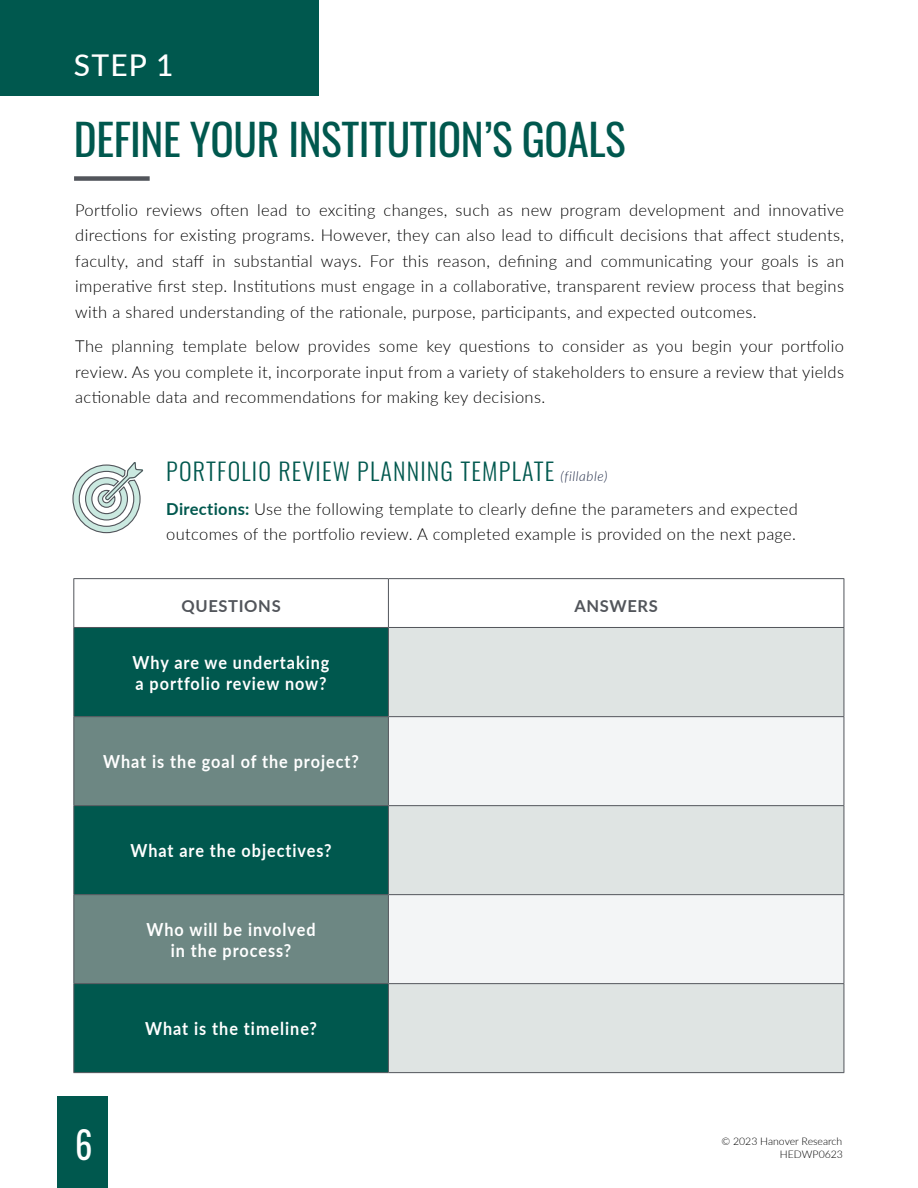
<style>
.page{position:relative;width:918px;height:1188px;background:#fff}
.page>*{position:absolute;margin:0;border:0;box-sizing:border-box;transform-origin:0 0}
.t1{font:43.5px "Oswald";letter-spacing:-.01em;color:#00584e}
.t2{font:37.95px "Oswald";color:#fff;scale:.91 1}
.t3{font:500 30px "Lato";color:#fff}
.t4{font:300 24px "Oswald";letter-spacing:.05em;color:#00584e}
.t5{font:700 18px/21.6px "Lato";letter-spacing:.06em;color:#fff;scale:.9 1}
.t6{font:300 16.5px/25.5px "Lato";letter-spacing:.02em;color:#000;text-align:justify}
.t7{font:700 16.5px "Lato";letter-spacing:.04em;color:#52555b}
.t8{font:300 10.5px/13.4px "Lato";color:#000;text-align:right}
.s1{font-family:"Lato";font-style:italic;font-size:13.5px;color:#1e2945}
.s2{font-weight:700;color:#00584e}
</style>
<div class="page">
<div style="left:57px;top:1097px;width:50px;height:91px;background:#00584e"></div>
<div style="left:0;top:0;width:319px;height:95px;background:#00584e"></div>
<div style="left:74px;top:628px;width:314px;height:444px;background:#00584e"></div>
<div style="left:389px;top:628px;width:455px;height:444px;background:#dfe4e3"></div>
<svg style="left:74px;top:717px;width:314px;height:266px;fill:#6d8783"></svg>
<svg style="left:389px;top:717px;width:455px;height:266px;fill:#f3f5f6"></svg>
<hr style="left:73px;top:578px;width:315px;height:1px;background:#52555b">
<hr style="left:73px;top:579px;width:1px;height:48px;background:#52555b">
<hr style="left:73px;top:984px;width:1px;height:88px;background:#52555b">
<hr style="left:73px;top:1072px;width:315px;height:1px;background:#52555b">
<hr style="left:388px;top:1072px;width:456px;height:1px;background:#52555b">
<hr style="left:388px;top:578px;width:456px;height:1px;background:#52555b">
<hr style="left:388px;top:579px;width:1px;height:48px;background:#52555b">
<hr style="left:844px;top:579px;width:1px;height:48px;background:#52555b">
<hr style="left:388px;top:628px;width:1px;height:88px;background:#52555b">
<hr style="left:388px;top:717px;width:1px;height:88px;background:#52555b">
<hr style="left:388px;top:806px;width:1px;height:88px;background:#52555b">
<hr style="left:388px;top:895px;width:1px;height:88px;background:#52555b">
<hr style="left:388px;top:984px;width:1px;height:88px;background:#52555b">
<hr style="left:844px;top:984px;width:1px;height:88px;background:#52555b">
<hr style="left:73px;top:627px;width:315px;height:1px;background:#52555b">
<hr style="left:73px;top:628px;width:1px;height:88px;background:#52555b">
<hr style="left:388px;top:627px;width:456px;height:1px;background:#52555b">
<hr style="left:844px;top:628px;width:1px;height:88px;background:#52555b">
<hr style="left:73px;top:716px;width:315px;height:1px;background:#52555b">
<hr style="left:388px;top:716px;width:456px;height:1px;background:#52555b">
<hr style="left:73px;top:717px;width:1px;height:88px;background:#52555b">
<hr style="left:844px;top:717px;width:1px;height:88px;background:#52555b">
<hr style="left:73px;top:805px;width:315px;height:1px;background:#52555b">
<hr style="left:73px;top:806px;width:1px;height:88px;background:#52555b">
<hr style="left:388px;top:805px;width:456px;height:1px;background:#52555b">
<hr style="left:844px;top:806px;width:1px;height:88px;background:#52555b">
<hr style="left:73px;top:894px;width:315px;height:1px;background:#52555b">
<hr style="left:73px;top:895px;width:1px;height:88px;background:#52555b">
<hr style="left:388px;top:894px;width:456px;height:1px;background:#52555b">
<hr style="left:844px;top:895px;width:1px;height:88px;background:#52555b">
<hr style="left:73px;top:983px;width:315px;height:1px;background:#52555b">
<hr style="left:388px;top:983px;width:456px;height:1px;background:#52555b">
<div style="left:74px;top:176px;width:76px;height:5px;background:#52555b"></div>
<svg style="left:72px;top:462px;width:72px;height:72px"></svg>
<h3 class="t3" style="left:74px;top:43px;width:101px">STEP 1</h3>
<h1 class="t1" style="left:74px;top:100px;width:553px">DEFINE YOUR INSTITUTION’S GOALS</h1>
<p class="t6" style="left:75px;top:197px;width:770px">Portfolio reviews often lead to exciting changes, such as new program development and innovative directions for existing programs. However, they can also lead to difficult decisions that affect students, faculty, and staff in substantial ways. For this reason, defining and communicating your goals is an imperative first step. Institutions must engage in a collaborative, transparent review process that begins with a shared understanding of the rationale, purpose, participants, and expected outcomes.</p>
<p class="t6" style="left:75px;top:333px;width:770px">The planning template below provides some key questions to consider as you begin your portfolio review. As you complete it, incorporate input from a variety of stakeholders to ensure a review that yields actionable data and recommendations for making key decisions.</p>
<h3 class="t4" style="left:166px;top:450px;width:443px">PORTFOLIO REVIEW PLANNING TEMPLATE <span class="s1">(fillable)</span></h3>
<p class="t6" style="left:166px;top:496px;width:633px"><span class="s2">Directions:</span> Use the following template to clearly define the parameters and expected outcomes of the portfolio review. A completed example is provided on the next page.</p>
<p class="t7" style="left:181px;top:594px;width:101px">QUESTIONS</p>
<p class="t7" style="left:574px;top:594px;width:85px">ANSWERS</p>
<p class="t5" style="left:133px;top:650px;width:220px">Why are we undertaking a portfolio review now?</p>
<p class="t5" style="left:103px;top:750px;width:286px">What is the goal of the project?</p>
<p class="t5" style="left:130px;top:839px;width:225px">What are the objectives?</p>
<p class="t5" style="left:147px;top:917px;width:189px;text-align:center">Who will be involved in the process?</p>
<p class="t5" style="left:145px;top:1017px;width:192px">What is the timeline?</p>
<h2 class="t2" style="left:75px;top:1111px;width:21px">6</h2>
<p class="t8" style="left:721px;top:1134px;width:123px">© 2023 Hanover Research<br>HEDWP0623</p>
</div>
